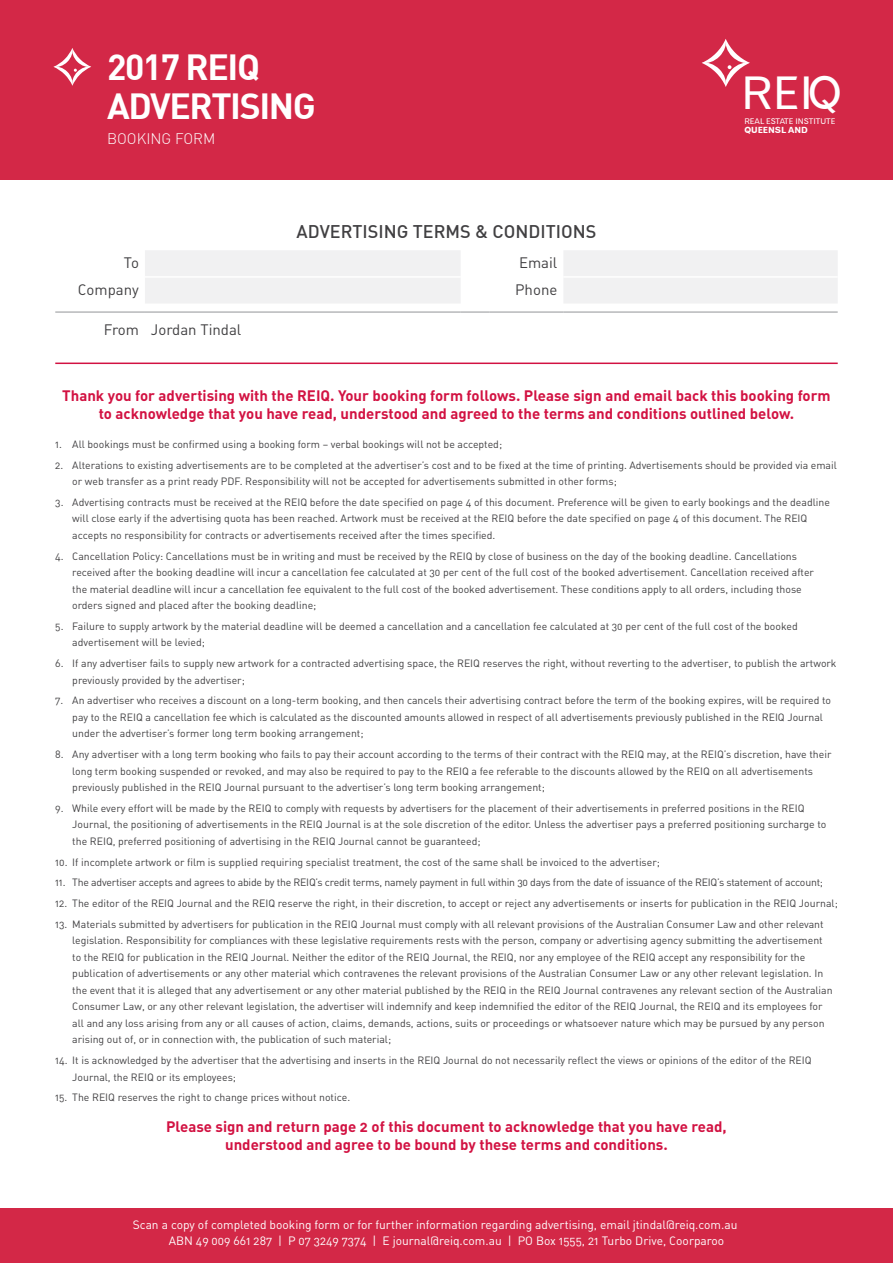
<style>
.page{position:relative;width:893px;height:1263px;background:#fff}
.page>*{position:absolute;margin:0;border:0;box-sizing:border-box;transform-origin:0 0}
.t1{font:45.3px "Gothic 720 BT Roman B";color:#fff}
.t2{font:700 35.55px/39px "DIN";letter-spacing:-.04em;color:#fff}
.t3{font:500 18px "DIN";color:#414042}
.t4{font:15px/18px "DIN Bold Alternate";color:#d21242;text-align:center}
.t5{font:15px "DIN Regular Alternate";color:#414042}
.t6{font:300 15px "DIN";color:#fff}
.t7{font:12px/16.5px "DIN Regular Alternate";color:#fff}
.t8{font:10.5px/16.5px "DIN Regular Alternate";color:#414042}
.t9{font:10.5px "DIN Regular Alternate";letter-spacing:-.02em;color:#414042}
.t10{font:8.55px "Gothic 720 BT Bold B";color:#fff}
.t11{font:7.95px "Gothic 720 BT Roman B";color:#fff}
</style>
<div class="page">
<div style="left:0;top:1209px;width:893px;height:54px;background:#d32847"></div>
<svg style="left:145px;top:250px;width:693px;height:53px"></svg>
<hr style="left:490px;top:277px;width:73px;height:1px;background:#fff">
<hr style="left:55px;top:312px;width:90px;height:1px;background:#939598">
<hr style="left:145px;top:312px;width:316px;height:1px;background:#939598">
<svg style="left:461px;top:312px;width:29px;height:1px"></svg>
<hr style="left:490px;top:312px;width:73px;height:1px;background:#939598">
<hr style="left:563px;top:312px;width:275px;height:1px;background:#939598">
<hr style="left:145px;top:276px;width:316px;height:2px;background:#fff">
<hr style="left:563px;top:276px;width:275px;height:2px;background:#fff">
<hr style="left:55px;top:363px;width:783px;height:1px;background:#d21242">
<div style="left:0;top:0;width:893px;height:180px;background:#d32847"></div>
<svg style="left:53px;top:48px;width:38px;height:38px"></svg>
<svg style="left:702px;top:39px;width:48px;height:48px"></svg>
<h2 class="t2" style="left:107px;top:46px;width:210px">2017 REIQ<br>ADVERTISING</h2>
<h3 class="t6" style="left:107px;top:129px;width:110px">BOOKING FORM</h3>
<h3 class="t3" style="left:297px;top:220px;width:301px">ADVERTISING TERMS &amp; CONDITIONS</h3>
<h3 class="t5" style="left:124px;top:254px;width:17px">To</h3>
<h3 class="t5" style="left:519px;top:254px;width:40px">Email</h3>
<h3 class="t5" style="left:78px;top:280px;width:63px">Company</h3>
<h3 class="t5" style="left:515px;top:280px;width:44px">Phone</h3>
<h3 class="t5" style="left:104px;top:320px;width:139px">From Jordan Tindal</h3>
<h1 class="t1" style="left:741px;top:65px;width:102px">REIQ</h1>
<p class="t11" style="left:744px;top:117px;width:92px">REAL ESTATE INSTITUTE</p>
<p class="t10" style="left:744px;top:125px;width:65px">QUEENSL AND</p>
<h3 class="t4" style="left:62px;top:385px;width:770px">Thank you for advertising with the REIQ. Your booking form follows. Please sign and email back this booking form to acknowledge that you have read, understood and agreed to the terms and conditions outlined below.</h3>
<p class="t8" style="left:55px;top:436px;width:448px">1. All bookings must be confirmed using a booking form – verbal bookings will not be accepted;</p>
<p class="t8" style="left:72px;top:456px;width:766px;text-indent:-17px">2. Alterations to existing advertisements are to be completed at the advertiser’s cost and to be fixed at the time of printing. Advertisements should be provided via email or web transfer as a print ready PDF. Responsibility will not be accepted for advertisements submitted in other forms;</p>
<p class="t8" style="left:72px;top:493px;width:759px;text-indent:-17px">3. Advertising contracts must be received at the REIQ before the date specified on page 4 of this document. Preference will be given to early bookings and the deadline will close early if the advertising quota has been reached. Artwork must be received at the REIQ before the date specified on page 4 of this document. The REIQ accepts no responsibility for contracts or advertisements received after the times specified.</p>
<p class="t8" style="left:72px;top:547px;width:743px;text-indent:-17px">4. Cancellation Policy: Cancellations must be in writing and must be received by the REIQ by close of business on the day of the booking deadline. Cancellations received after the booking deadline will incur a cancellation fee calculated at 30 per cent of the full cost of the booked advertisement. Cancellation received after the material deadline will incur a cancellation fee equivalent to the full cost of the booked advertisement. These conditions apply to all orders, including those orders signed and placed after the booking deadline;</p>
<p class="t8" style="left:72px;top:617px;width:727px;text-indent:-17px">5. Failure to supply artwork by the material deadline will be deemed a cancellation and a cancellation fee calculated at 30 per cent of the full cost of the booked advertisement will be levied;</p>
<p class="t8" style="left:72px;top:655px;width:766px;text-indent:-17px">6. If any advertiser fails to supply new artwork for a contracted advertising space, the REIQ reserves the right, without reverting to the advertiser, to publish the artwork previously provided by the advertiser;</p>
<p class="t8" style="left:72px;top:692px;width:760px;text-indent:-17px">7. An advertiser who receives a discount on a long-term booking, and then cancels their advertising contract before the term of the booking expires, will be required to pay to the REIQ a cancellation fee which is calculated as the discounted amounts allowed in respect of all advertisements previously published in the REIQ Journal under the advertiser’s former long term booking arrangement;</p>
<p class="t8" style="left:72px;top:746px;width:761px;text-indent:-17px">8. Any advertiser with a long term booking who fails to pay their account according to the terms of their contract with the REIQ may, at the REIQ’s discretion, have their long term booking suspended or revoked, and may also be required to pay to the REIQ a fee referable to the discounts allowed by the REIQ on all advertisements previously published in the REIQ Journal pursuant to the advertiser’s long term booking arrangement;</p>
<p class="t8" style="left:72px;top:799px;width:756px;text-indent:-17px">9. While every effort will be made by the REIQ to comply with requests by advertisers for the placement of their advertisements in preferred positions in the REIQ<br>Journal, the positioning of advertisements in the REIQ Journal is at the sole discretion of the editor. Unless the advertiser pays a preferred positioning surcharge to the REIQ, preferred positioning of advertising in the REIQ Journal cannot be guaranteed;</p>
<p class="t8" style="left:55px;top:853px;width:606px">10. If incomplete artwork or film is supplied requiring specialist treatment, the cost of the same shall be invoiced to the advertiser;</p>
<p class="t9" style="left:55px;top:876px;width:769px">11. The advertiser accepts and agrees to abide by the REIQ’s credit terms, namely payment in full within 30 days from the date of issuance of the REIQ’s statement of account;</p>
<p class="t8" style="left:55px;top:895px;width:784px">12. The editor of the REIQ Journal and the REIQ reserve the right, in their discretion, to accept or reject any advertisements or inserts for publication in the REIQ Journal;</p>
<p class="t8" style="left:72px;top:915px;width:762px;text-indent:-17px">13. Materials submitted by advertisers for publication in the REIQ Journal must comply with all relevant provisions of the Australian Consumer Law and other relevant legislation. Responsibility for compliances with these legislative requirements rests with the person, company or advertising agency submitting the advertisement to the REIQ for publication in the REIQ Journal. Neither the editor of the REIQ Journal, the REIQ, nor any employee of the REIQ accept any responsibility for the publication of advertisements or any other material which contravenes the relevant provisions of the Australian Consumer Law or any other relevant legislation. In the event that it is alleged that any advertisement or any other material published by the REIQ in the REIQ Journal contravenes any relevant section of the Australian Consumer Law, or any other relevant legislation, the advertiser will indemnify and keep indemnified the editor of the REIQ Journal, the REIQ and its employees for all and any loss arising from any or all causes of action, claims, demands, actions, suits or proceedings or whatsoever nature which may be pursued by any person arising out of, or in connection with, the publication of such material;</p>
<p class="t8" style="left:72px;top:1052px;width:741px;text-indent:-17px">14. It is acknowledged by the advertiser that the advertising and inserts in the REIQ Journal do not necessarily reflect the views or opinions of the editor of the REIQ<br>Journal, the REIQ or its employees;</p>
<p class="t8" style="left:55px;top:1089px;width:296px">15. The REIQ reserves the right to change prices without notice.</p>
<h3 class="t4" style="left:166px;top:1117px;width:562px">Please sign and return page 2 of this document to acknowledge that you have read, understood and agree to be bound by these terms and conditions.</h3>
<p class="t7" style="left:169px;top:1216px;width:570px;text-indent:-36px">Scan a copy of completed booking form or for further information regarding advertising, email jtindal@reiq.com.au<br>ABN 49 009 661 287 | P 07 3249 7374 | E journal@reiq.com.au | PO Box 1555, 21 Turbo Drive, Coorparoo</p>
</div>
